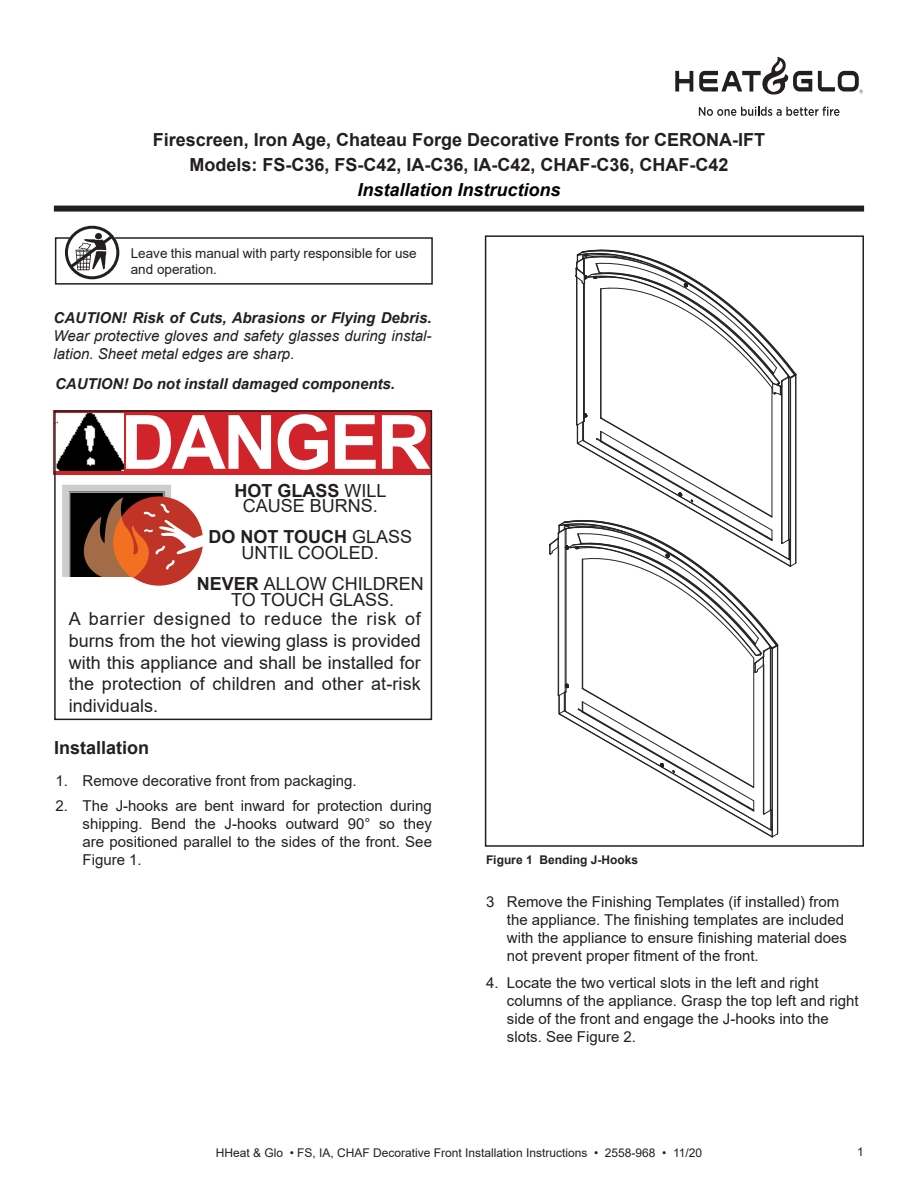
<style>
.page{position:relative;width:918px;height:1188px;background:#fff}
.page>*{position:absolute;margin:0;border:0;box-sizing:border-box;transform-origin:0 0}
.t1{font:700 75px "Arial";letter-spacing:-.04em;color:#fff}
.t2{font:18px/21.6px "Arial";color:#231f20;text-align:justify}
.Heading{font:700 18px "Arial";color:#231f20}
.t3{font:italic 700 18px "Arial";color:#000}
.t4{font:15px/18px "Arial";color:#231f20}
.Warning{font:italic 15px/18px "Arial";color:#231f20;text-align:justify}
.Warning-2{font:italic 700 15px "Arial";color:#231f20}
.t5{font:13.5px/16.2px "Arial";color:#231f20}
.t6{font:12px "Arial";color:#231f20}
.Figure{font:700 12px "Arial";color:#231f20}
.s1{font-weight:700}
.s2{font-weight:400}
</style>
<div class="page">
<div style="left:54px;top:206px;width:810px;height:6px;background:#231f20"></div>
<div style="left:55px;top:237px;width:378px;height:48px;border:2px solid #231f20"></div>
<svg style="left:67px;top:227px;width:51px;height:41px"></svg>
<div style="left:65px;top:226px;width:54px;height:53px;border:3px solid #231f20;border-radius:50%"></div>
<svg style="left:67px;top:232px;width:50px;height:39px"></svg>
<img style="left:73px;top:233px;width:41px;height:41px">
<svg style="left:62px;top:485px;width:141px;height:101px"></svg>
<div style="left:53px;top:410px;width:378px;height:65px;background:#d1232a"></div>
<img style="left:57px;top:414px;width:66px;height:56px">
<div style="left:54px;top:410px;width:378px;height:310px;border:2px solid #231f20"></div>
<svg style="left:675px;top:71px;width:18px;height:21px"></svg>
<svg style="left:699px;top:57px;width:113px;height:38px"></svg>
<svg style="left:699px;top:107px;width:141px;height:9px"></svg>
<svg style="left:818px;top:71px;width:45px;height:23px"></svg>
<hr style="left:576px;top:277px;width:1px;height:147px;background:#222226">
<hr style="left:577px;top:277px;width:1px;height:148px;background:#272727">
<hr style="left:583px;top:284px;width:1px;height:137px;background:#272727">
<hr style="left:584px;top:284px;width:1px;height:130px;background:#272727">
<hr style="left:600px;top:289px;width:1px;height:129px;background:#272727">
<hr style="left:601px;top:289px;width:1px;height:129px;background:#222226">
<hr style="left:772px;top:388px;width:1px;height:129px;background:#272727">
<hr style="left:781px;top:395px;width:1px;height:148px;background:#272727">
<hr style="left:782px;top:382px;width:1px;height:161px;background:#222226">
<hr style="left:788px;top:377px;width:1px;height:163px;background:#222226">
<hr style="left:789px;top:377px;width:1px;height:162px;background:#222226">
<hr style="left:790px;top:378px;width:1px;height:188px;background:#272727">
<hr style="left:795px;top:375px;width:1px;height:188px;background:#272727">
<hr style="left:796px;top:375px;width:1px;height:188px;background:#272727">
<svg style="left:575px;top:250px;width:222px;height:145px"></svg>
<hr style="left:558px;top:546px;width:1px;height:149px;background:#272727">
<hr style="left:565px;top:529px;width:1px;height:163px;background:#272727">
<hr style="left:566px;top:549px;width:1px;height:135px;background:#272727">
<hr style="left:582px;top:559px;width:1px;height:129px;background:#222226">
<hr style="left:753px;top:658px;width:1px;height:130px;background:#272727">
<hr style="left:763px;top:665px;width:1px;height:148px;background:#272727">
<hr style="left:764px;top:665px;width:1px;height:149px;background:#222226">
<hr style="left:770px;top:647px;width:1px;height:163px;background:#222226">
<hr style="left:772px;top:649px;width:1px;height:188px;background:#272727">
<hr style="left:777px;top:645px;width:1px;height:188px;background:#272727">
<svg style="left:558px;top:684px;width:220px;height:154px"></svg>
<svg style="left:549px;top:413px;width:248px;height:260px"></svg>
<div style="left:485px;top:235px;width:379px;height:612px;border:2px solid #231f20"></div>
<p class="Heading" style="left:153px;top:127px;width:614px">Firescreen, Iron Age, Chateau Forge Decorative Fronts for CERONA-IFT</p>
<p class="Heading" style="left:189px;top:152px;width:541px">Models: FS-C36, FS-C42, IA-C36, IA-C42, CHAF-C36, CHAF-C42</p>
<p class="t3" style="left:357px;top:177px;width:205px">Installation Instructions</p>
<p class="t5" style="left:131px;top:245px;width:288px">Leave this manual with party responsible for use and operation.</p>
<p class="Warning" style="left:54px;top:309px;width:380px"><span class="s1">CAUTION! Risk of Cuts, Abrasions or Flying Debris.<br></span>Wear protective gloves and safety glasses during instal&shy;lation. Sheet metal edges are sharp.</p>
<p class="Warning-2" style="left:55px;top:373px;width:342px">CAUTION! Do not install damaged components.</p>
<p class="t1" style="left:121px;top:390px;width:311px">DANGER</p>
<p class="Heading" style="left:235px;top:478px;width:154px">HOT GLASS <span class="s2">WILL</span></p>
<p class="t2" style="left:243px;top:495px;width:137px">CAUSE BURNS.</p>
<p class="Heading" style="left:208px;top:524px;width:205px">DO NOT TOUCH <span class="s2">GLASS</span></p>
<p class="t2" style="left:242px;top:542px;width:139px">UNTIL COOLED.</p>
<p class="t2" style="left:197px;top:573px;width:229px"><span class="s1">NEVER</span> ALLOW CHILDREN</p>
<p class="t2" style="left:231px;top:588px;width:165px">TO TOUCH GLASS.</p>
<p class="t2" style="left:69px;top:608px;width:353px">A barrier designed to reduce the risk of burns from the hot viewing glass is provided with this appliance and shall be installed for the protection of children and other at-risk individuals.</p>
<p class="Heading" style="left:54px;top:735px;width:97px">Installation</p>
<p class="t4" style="left:56px;top:772px;width:303px">1. Remove decorative front from packaging.</p>
<p class="t4" style="left:83px;top:797px;width:351px;text-align:justify;text-indent:-27px">2. The J-hooks are bent inward for protection during shipping. Bend the J-hooks outward 90° so they are positioned parallel to the sides of the front. See Figure 1.</p>
<p class="Figure" style="left:486px;top:851px;width:154px">Figure 1 Bending J-Hooks</p>
<p class="t4" style="left:507px;top:893px;width:342px;text-indent:-21px">3 Remove the Finishing Templates (if installed) from the appliance. The finishing templates are included with the appliance to ensure finishing material does not prevent proper fitment of the front.</p>
<p class="t4" style="left:507px;top:974px;width:353px;text-indent:-21px">4. Locate the two vertical slots in the left and right columns of the appliance. Grasp the top left and right side of the front and engage the J-hooks into the slots. See Figure 2.</p>
<p class="t6" style="left:216px;top:1145px;width:488px">HHeat &amp; Glo • FS, IA, CHAF Decorative Front Installation Instructions • 2558-968 • 11/20</p>
<p class="t6" style="left:857px;top:1144px;width:8px">1</p>
</div>
